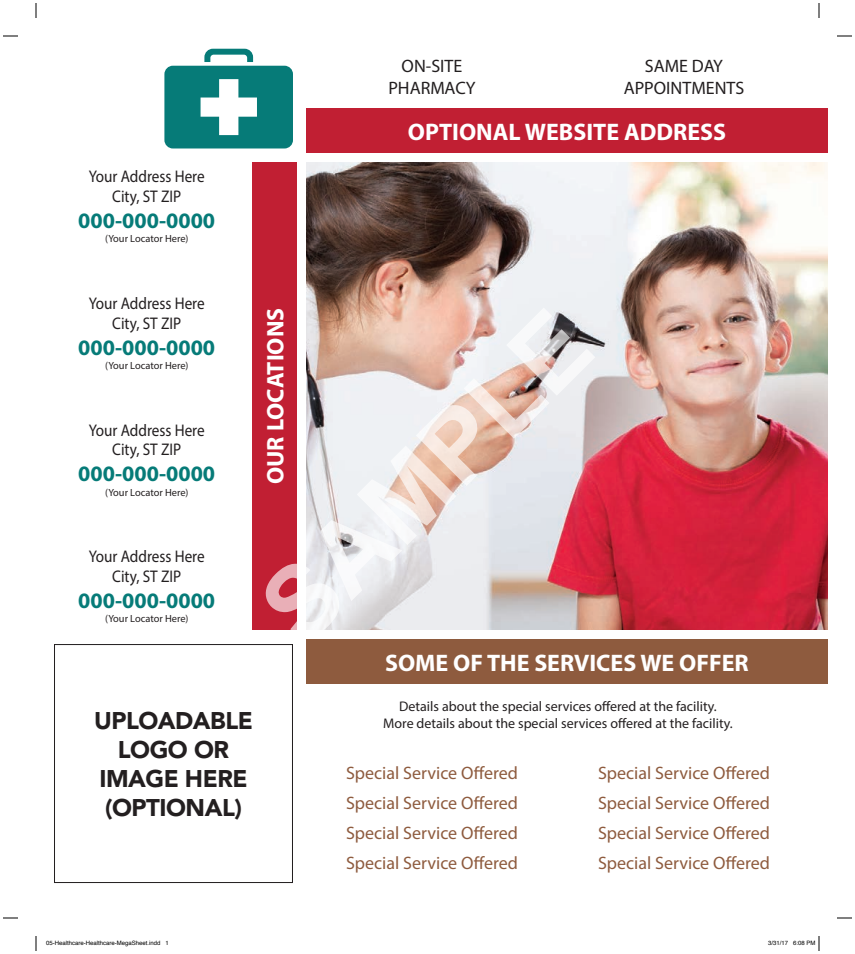
<style>
.page{position:relative;width:855px;height:954px;background:#fff}
.page>*{position:absolute;margin:0;border:0;box-sizing:border-box;transform-origin:0 0}
.t1{font:700 100px "Arial";color:rgb(255 255 255/.65)}
.t2{font:700 24px "Myriad Pro";color:#fff}
.t3{font:900 24px/28.8px "Avenir LT Std";letter-spacing:-.02em;color:#231f20;text-align:center}
.t4{font:700 22.1px "Myriad Pro";color:#067b78}
.t5{font:18px/30px "Myriad Pro";color:#8e5b3e;text-align:justify}
.t6{font:18px/21.6px "Myriad Pro";color:#231f20;text-align:center}
.t7{font:16.9px/19.7px "Myriad Pro";color:#231f20;text-align:center;scale:.9 1}
.t8{font:14px "Myriad Pro";color:#231f20}
.t9{font:10.4px "Myriad Pro";color:#231f20}
.t10{font:6px "Helvetica";color:#000}
</style>
<div class="page">
<img style="left:306px;top:162px;width:522px;height:468px">
<div style="left:306px;top:639px;width:522px;height:45px;background:#8e5b3e"></div>
<div style="left:252px;top:162px;width:45px;height:468px;background:#c11f33"></div>
<div style="left:306px;top:108px;width:522px;height:45px;background:#c11f33"></div>
<svg style="left:164px;top:49px;width:129px;height:99px"></svg>
<div style="left:54px;top:644px;width:239px;height:239px;border:1px solid #231f20"></div>
<svg style="left:3px;top:35px;width:15px;height:2px"></svg>
<svg style="left:837px;top:35px;width:15px;height:2px"></svg>
<svg style="left:3px;top:917px;width:15px;height:2px"></svg>
<svg style="left:837px;top:917px;width:15px;height:2px"></svg>
<svg style="left:35px;top:3px;width:2px;height:15px"></svg>
<svg style="left:35px;top:936px;width:2px;height:15px"></svg>
<svg style="left:818px;top:3px;width:2px;height:15px"></svg>
<svg style="left:818px;top:936px;width:2px;height:15px"></svg>
<p class="t6" style="left:388px;top:55px;width:89px">ON-SITE<br>PHARMACY</p>
<p class="t6" style="left:624px;top:55px;width:122px">SAME DAY<br>APPOINTMENTS</p>
<p class="t7" style="left:89px;top:167px;width:130px">Your Address Here<br>City, ST ZIP</p>
<p class="t4" style="left:78px;top:206px;width:138px">000-000-0000</p>
<p class="t9" style="left:105px;top:232px;width:85px">(Your Locator Here)</p>
<p class="t7" style="left:89px;top:293px;width:130px">Your Address Here<br>City, ST ZIP</p>
<p class="t4" style="left:78px;top:333px;width:138px">000-000-0000</p>
<p class="t9" style="left:105px;top:359px;width:85px">(Your Locator Here)</p>
<p class="t7" style="left:89px;top:420px;width:130px">Your Address Here<br>City, ST ZIP</p>
<p class="t4" style="left:78px;top:459px;width:138px">000-000-0000</p>
<p class="t9" style="left:105px;top:486px;width:85px">(Your Locator Here)</p>
<p class="t7" style="left:89px;top:547px;width:130px">Your Address Here<br>City, ST ZIP</p>
<p class="t4" style="left:78px;top:586px;width:138px">000-000-0000</p>
<p class="t9" style="left:105px;top:612px;width:85px">(Your Locator Here)</p>
<h2 class="t2" style="left:408px;top:116px;width:320px">OPTIONAL WEBSITE ADDRESS</h2>
<h1 class="t1" style="left:233px;top:577px;width:418px;rotate:-45deg">SAMPLE</h1>
<h2 class="t2" style="left:260px;top:484px;width:178px;rotate:-90deg">OUR LOCATIONS</h2>
<h2 class="t2" style="left:385px;top:647px;width:365px">SOME OF THE SERVICES WE OFFER</h2>
<p class="t8" style="left:399px;top:698px;width:319px">Details about the special services offered at the facility.</p>
<h2 class="t3" style="left:94px;top:707px;width:160px">UPLOADABLE</h2>
<p class="t8" style="left:383px;top:715px;width:351px">More details about the special services offered at the facility.</p>
<h2 class="t3" style="left:99px;top:735px;width:150px">LOGO OR<br>IMAGE HERE (OPTIONAL)</h2>
<p class="t5" style="left:598px;top:757px;width:173px">Special Service Offered Special Service Offered Special Service Offered Special Service Offered</p>
<p class="t5" style="left:346px;top:757px;width:173px">Special Service Offered Special Service Offered Special Service Offered Special Service Offered</p>
<p class="t10" style="left:46px;top:938px;width:124px">05-Healthcare-Healthcare-MegaSheet.indd 1</p>
<p class="t10" style="left:768px;top:938px;width:49px">3/31/17 6:08 PM</p>
</div>
